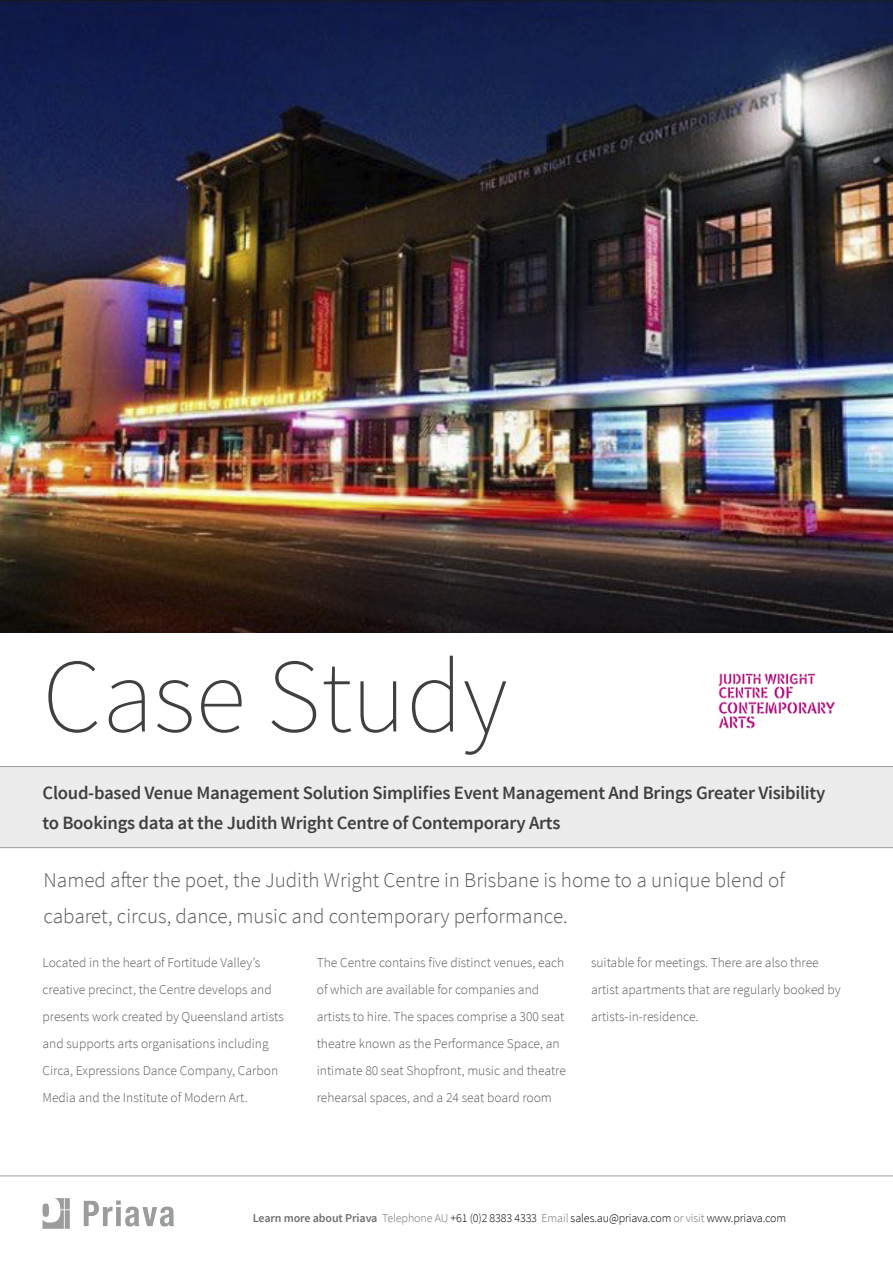
<style>
.page{position:relative;width:893px;height:1263px;background:#fff}
.page>*{position:absolute;margin:0;border:0;box-sizing:border-box;transform-origin:0 0}
.t1{font:200 105px "Source Sans Pro";color:#404042}
.t2{font:300 21px/36px "Source Sans Pro";color:#58595b}
.t3{font:600 18.75px/30px "Source Sans Pro";letter-spacing:-.015em;color:#404042}
.t4{font:300 13.5px/27px "Source Sans Pro";color:#58595b}
.t5{font:300 12px "Source Sans Pro";letter-spacing:-.01em;color:#000}
.s1{font-weight:600;color:#6f7072}
.s2{color:#6f7072}
</style>
<div class="page">
<div style="left:0;top:767px;width:893px;height:80px;background:#ececed"></div>
<hr style="left:0;top:766px;width:893px;height:1px;background:#9b9c9e">
<hr style="left:0;top:1175px;width:893px;height:1px;background:#9b9c9e">
<hr style="left:0;top:847px;width:893px;height:1px;background:#9b9c9e">
<img style="left:718px;top:673px;width:117px;height:56px">
<img style="left:0;top:0;width:893px;height:632px">
<svg style="left:43px;top:1198px;width:27px;height:31px"></svg>
<svg style="left:84px;top:1200px;width:90px;height:26px"></svg>
<p class="t1" style="left:43px;top:633px;width:466px">Case Study</p>
<p class="t3" style="left:43px;top:778px;width:784px">Cloud-based Venue Management Solution Simplifies Event Management And Brings Greater Visibility to Bookings data at the Judith Wright Centre of Contemporary Arts</p>
<p class="t2" style="left:44px;top:862px;width:743px">Named after the poet, the Judith Wright Centre in Brisbane is home to a unique blend of cabaret, circus, dance, music and contemporary performance.</p>
<p class="t4" style="left:43px;top:949px;width:243px">Located in the heart of Fortitude Valley’s creative precinct, the Centre develops and presents work created by Queensland artists and supports arts organisations including Circa, Expressions Dance Company, Carbon Media and the Institute of Modern Art.</p>
<p class="t4" style="left:317px;top:949px;width:251px">The Centre contains five distinct venues, each of which are available for companies and artists to hire. The spaces comprise a 300 seat theatre known as the Performance Space, an intimate 80 seat Shopfront, music and theatre rehearsal spaces, and a 24 seat board room</p>
<p class="t4" style="left:591px;top:949px;width:251px">suitable for meetings. There are also three artist apartments that are regularly booked by artists-in-residence.</p>
<p class="t5" style="left:253px;top:1211px;width:535px"><span class="s1">Learn more about Priava</span> <span class="s2">Telephone AU</span> +61 (0)2 8383 4333 <span class="s2">Email</span> sales.au@priava.com <span class="s2">or visit</span> www.priava.com</p>
</div>
